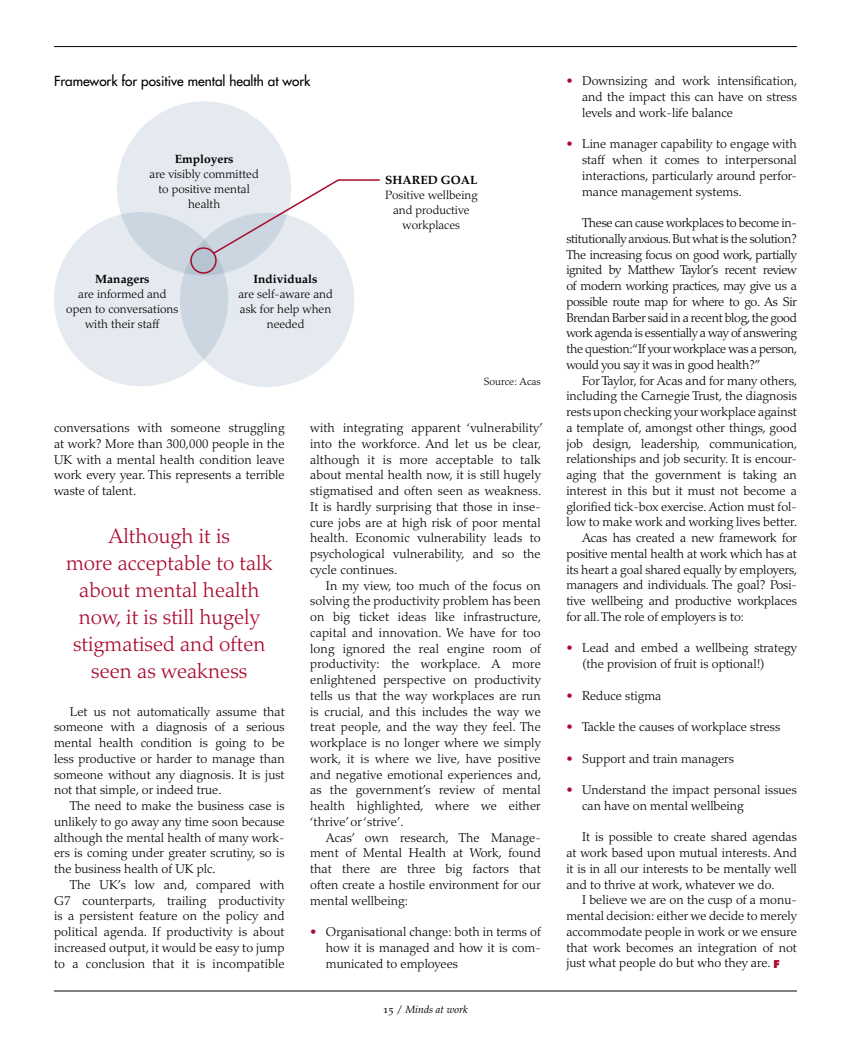
<style>
.page{position:relative;width:851px;height:1042px;background:#fff}
.page>*{position:absolute;margin:0;border:0;box-sizing:border-box;transform-origin:0 0}
.t1{font:300 21px/27px "Palatino LT Std";color:#aa0a2f;text-align:center}
.t2{font:500 13.5px "Futura Std";color:#000}
.t3{font:300 12.75px/15.8px "Palatino LT Std";color:#000;text-align:justify}
.t4{font:300 12px/15px "Palatino LT Std";color:#000;text-align:center}
.t5{font:700 12px "Palatino LT Std";color:#000}
.t6{font:italic 10.5px "Palatino LT Std";color:#000}
.t7{font:300 10.5px "Palatino LT Std";color:#000}
.s1{color:#aa0a2f}
.s2{font-style:normal}
.s3{font-family:"Futura Std";font-weight:800;font-size:10.5px;color:#aa0a2f}
</style>
<div class="page">
<hr style="left:54px;top:46px;width:742px;height:1px;background:#000">
<hr style="left:54px;top:990px;width:742px;height:1px;background:#000">
<div style="left:117px;top:101px;width:174px;height:174px;background:#e4eaef;border-radius:50%"></div>
<div style="left:180px;top:213px;width:174px;height:174px;background:#e4eaef;border-radius:50%"></div>
<svg style="left:54px;top:212px;width:174px;height:174px;background:#dce3ea"></svg>
<div style="left:190px;top:247px;width:27px;height:27px;border:2px solid #aa0a2f;border-radius:50%"></div>
<svg style="left:211px;top:178px;width:169px;height:77px"></svg>
<p class="t2" style="left:54px;top:72px;width:258px">Framework for positive mental health at work</p>
<p class="t5" style="left:175px;top:152px;width:60px">Employers</p>
<p class="t4" style="left:149px;top:166px;width:111px">are visibly committed to positive mental health</p>
<p class="t5" style="left:95px;top:272px;width:55px">Managers</p>
<p class="t4" style="left:66px;top:287px;width:113px">are informed and open to conversations with their staff</p>
<p class="t5" style="left:253px;top:272px;width:65px">Individuals</p>
<p class="t4" style="left:238px;top:287px;width:96px">are self-aware and ask for help when needed</p>
<p class="t5" style="left:385px;top:173px;width:94px">SHARED GOAL</p>
<p class="t4" style="left:385px;top:188px;width:94px">Positive wellbeing and productive workplaces</p>
<p class="t7" style="left:483px;top:375px;width:58px">Source: Acas</p>
<p class="t3" style="left:54px;top:420px;width:232px">conversations with someone struggling at work? More than 300,000 people in the UK with a mental health condition leave work every year. This represents a terrible waste of talent.</p>
<h1 class="t1" style="left:66px;top:523px;width:208px">Although it is<br>more acceptable to talk about mental health now, it is still hugely stigmatised and often seen as weakness</h1>
<p class="t3" style="left:54px;top:704px;width:232px;text-indent:16px">Let us not automatically assume that someone with a diagnosis of a serious mental health condition is going to be less productive or harder to manage than someone without any diagnosis. It is just not that simple, or indeed true.</p>
<p class="t3" style="left:54px;top:798px;width:232px;text-indent:16px">The need to make the business case is unlikely to go away any time soon because although the mental health of many work&shy;ers is coming under greater scrutiny, so is the business health of UK plc.</p>
<p class="t3" style="left:54px;top:877px;width:232px;text-indent:16px">The UK’s low and, compared with G7 counterparts, trailing productivity is a persistent feature on the policy and political agenda. If productivity is about increased output, it would be easy to jump to a conclusion that it is incompatible</p>
<p class="t3" style="left:310px;top:420px;width:234px;text-align:left">with integrating apparent ‘vulnerability’ into the workforce. And let us be clear, although it is more acceptable to talk about mental health now, it is still hugely stigmatised and often seen as weakness.<br>It is hardly surprising that those in inse&shy;cure jobs are at high risk of poor mental health. Economic vulnerability leads to psychological vulnerability, and so the cycle continues.</p>
<p class="t3" style="left:310px;top:577px;width:232px;text-indent:16px">In my view, too much of the focus on solving the productivity problem has been on big ticket ideas like infrastructure, capital and innovation. We have for too long ignored the real engine room of productivity: the workplace. A more enlightened perspective on productivity tells us that the way workplaces are run is crucial, and this includes the way we treat people, and the way they feel. The workplace is no longer where we simply work, it is where we live, have positive and negative emotional experiences and, as the government’s review of mental health highlighted, where we either ‘thrive’ or ‘strive’.</p>
<p class="t3" style="left:310px;top:829px;width:232px;text-indent:16px">Acas’ own research, The Manage&shy;ment of Mental Health at Work, found that there are three big factors that often create a hostile environment for our mental wellbeing:</p>
<p class="t3" style="left:326px;top:924px;width:216px;text-indent:-16px"><span class="s1">•</span> Organisational change: both in terms of how it is managed and how it is com&shy;municated to employees</p>
<p class="t6" style="left:383px;top:1004px;width:86px"><span class="s2">15 /</span> Minds at work</p>
<p class="t3" style="left:582px;top:73px;width:217px;text-indent:-16px"><span class="s1">•</span> Downsizing and work intensification, and the impact this can have on stress levels and work-life balance</p>
<p class="t3" style="left:582px;top:136px;width:216px;text-indent:-16px"><span class="s1">•</span> Line manager capability to engage with staff when it comes to interpersonal interactions, particularly around perfor&shy;mance management systems.</p>
<p class="t3" style="left:566px;top:215px;width:232px;text-indent:16px">These can cause workplaces to become in&shy;stitutionally anxious. But what is the solution?<br>The increasing focus on good work, partially ignited by Matthew Taylor’s recent review of modern working practices, may give us a possible route map for where to go. As Sir Brendan Barber said in a recent blog, the good work agenda is essentially a way of answering the question: “If your workplace was a person, would you say it was in good health?”</p>
<p class="t3" style="left:582px;top:373px;width:217px">For Taylor, for Acas and for many others,</p>
<p class="t3" style="left:566px;top:388px;width:232px">including the Carnegie Trust, the diagnosis</p>
<p class="t3" style="left:566px;top:404px;width:232px">rests upon checking your workplace against</p>
<p class="t3" style="left:566px;top:420px;width:232px">a template of, amongst other things, good</p>
<p class="t3" style="left:566px;top:436px;width:232px">job design, leadership, communication,</p>
<p class="t3" style="left:566px;top:451px;width:232px">relationships and job security. It is encour-</p>
<p class="t3" style="left:566px;top:467px;width:232px">aging that the government is taking an</p>
<p class="t3" style="left:566px;top:483px;width:232px">interest in this but it must not become a</p>
<p class="t3" style="left:566px;top:499px;width:232px">glorified tick-box exercise. Action must fol-</p>
<p class="t3" style="left:566px;top:514px;width:232px">low to make work and working lives better.</p>
<p class="t3" style="left:582px;top:530px;width:216px">Acas has created a new framework for</p>
<p class="t3" style="left:566px;top:546px;width:232px">positive mental health at work which has at</p>
<p class="t3" style="left:566px;top:562px;width:232px">its heart a goal shared equally by employers,</p>
<p class="t3" style="left:566px;top:577px;width:232px">managers and individuals. The goal? Posi-</p>
<p class="t3" style="left:566px;top:593px;width:232px">tive wellbeing and productive workplaces</p>
<p class="t3" style="left:566px;top:609px;width:179px">for all. The role of employers is to:</p>
<p class="t3" style="left:582px;top:640px;width:216px;text-indent:-16px"><span class="s1">•</span> Lead and embed a wellbeing strategy (the provision of fruit is optional!)</p>
<p class="t3" style="left:566px;top:687px;width:96px"><span class="s1">•</span> Reduce stigma</p>
<p class="t3" style="left:566px;top:719px;width:215px"><span class="s1">•</span> Tackle the causes of workplace stress</p>
<p class="t3" style="left:566px;top:751px;width:169px"><span class="s1">•</span> Support and train managers</p>
<p class="t3" style="left:582px;top:782px;width:216px;text-indent:-16px"><span class="s1">•</span> Understand the impact personal issues can have on mental wellbeing</p>
<p class="t3" style="left:566px;top:829px;width:232px;text-indent:16px">It is possible to create shared agendas at work based upon mutual interests. And it is in all our interests to be mentally well and to thrive at work, whatever we do.</p>
<p class="t3" style="left:566px;top:892px;width:232px;text-indent:16px">I believe we are on the cusp of a monu&shy;mental decision: either we decide to merely accommodate people in work or we ensure that work becomes an integration of not just what people do but who they are. <span class="s3">F</span></p>
</div>
